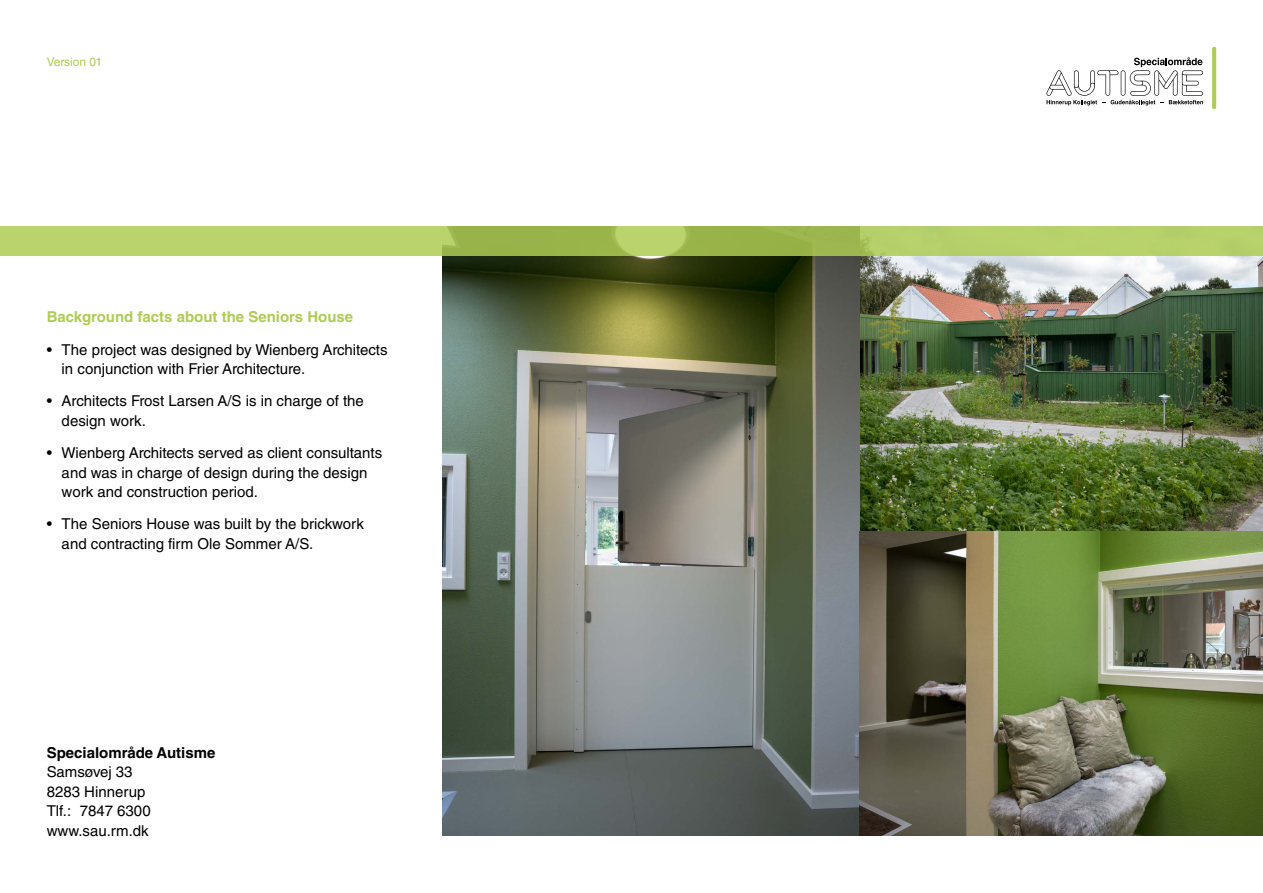
<style>
.page{position:relative;width:1263px;height:893px;background:#fff}
.page>*{position:absolute;margin:0;border:0;box-sizing:border-box;transform-origin:0 0}
.t1{font:15px/19.5px "Helvetica LT Std";color:#000}
.t2{font:700 15px "Helvetica LT Std";color:#aecc53}
.t3{font:700 15px "Helvetica LT Std";color:#000}
.t4{font:12px "Helvetica LT Std";color:#aecc53}
</style>
<div class="page">
<img style="left:442px;top:256px;width:821px;height:580px">
<svg style="left:0;top:226px;width:1263px;height:30px;background:#afc962"></svg>
<svg style="left:1212px;top:47px;width:4px;height:62px"></svg>
<svg style="left:1046px;top:57px;width:157px;height:48px"></svg>
<p class="t4" style="left:47px;top:55px;width:57px">Version 01</p>
<p class="t2" style="left:47px;top:308px;width:308px">Background facts about the Seniors House</p>
<p class="t1" style="left:62px;top:340px;width:327px;text-indent:-15px">• The project was designed by Wienberg Architects in conjunction with Frier Architecture.</p>
<p class="t1" style="left:62px;top:391px;width:304px;text-indent:-15px">• Architects Frost Larsen A/S is in charge of the design work.</p>
<p class="t1" style="left:62px;top:443px;width:322px;text-indent:-15px">• Wienberg Architects served as client consultants and was in charge of design during the design work and construction period.</p>
<p class="t1" style="left:62px;top:514px;width:304px;text-indent:-15px">• The Seniors House was built by the brickwork and contracting firm Ole Sommer A/S.</p>
<p class="t3" style="left:47px;top:743px;width:170px">Specialområde Autisme</p>
<p class="t1" style="left:47px;top:762px;width:105px">Samsøvej 33<br>8283 Hinnerup<br>Tlf.: 7847 6300 www.sau.rm.dk</p>
</div>
